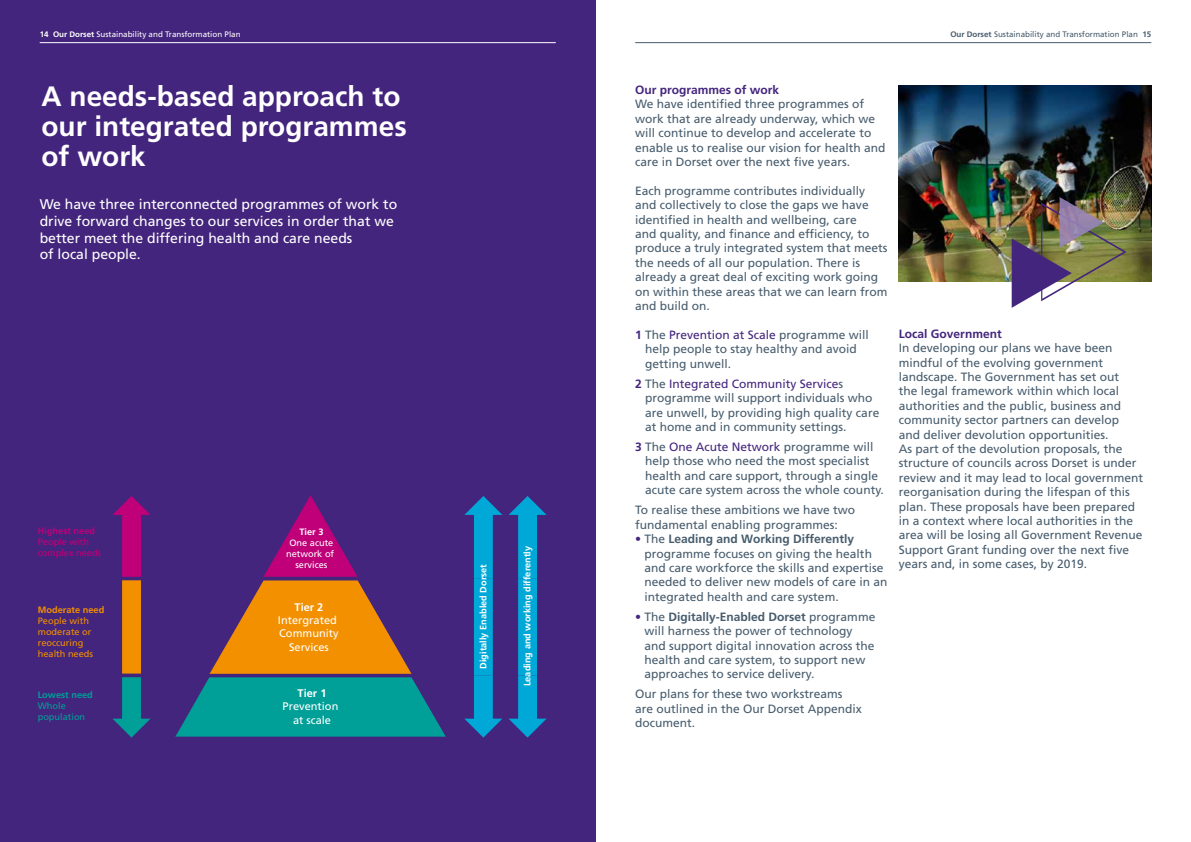
<style>
.page{position:relative;width:1191px;height:842px;background:#fff}
.page>*{position:absolute;margin:0;border:0;box-sizing:border-box;transform-origin:0 0}
.t1{font:700 28px/30px "Frutiger LT Std";color:#fff}
.t2{font:14px/16.8px "Frutiger LT Std";color:#fff}
.t3{font:12px/14.4px "Frutiger LT Std";color:#475c6d}
.t4{font:700 12px "Frutiger LT Std";color:#44257d}
.t5{font:11px/13.2px "Frutiger LT Std";color:#fff;text-align:center}
.t6{font:700 11px "Frutiger LT Std";color:#fff}
.t7{font:700 9.2px "Frutiger LT Std";color:#fff}
.t8{font:9.2px/11px "Frutiger LT Std";color:#f39000}
.t9{font:9.2px/11px "Frutiger LT Std";color:#fff;text-align:center}
.t10{font:9.2px/11px "Frutiger LT Std";color:#bf0078}
.t11{font:9.2px/11px "Frutiger LT Std";color:#009f98}
.t12{font:700 9.2px "Frutiger LT Std";color:#f39000}
.t13{font:700 9.2px "Frutiger LT Std";color:#bf0078}
.t14{font:700 9.2px "Frutiger LT Std";color:#009f98}
.t15{font:8px "Frutiger LT Std";color:#fff}
.t16{font:8px "Frutiger LT Std";color:#475c6d}
.s1{font-weight:700}
.s2{font-weight:700;color:#44257d}
.s3{color:#44257d}
</style>
<div class="page">
<div style="left:0;top:0;width:595px;height:842px;background:#44257d"></div>
<hr style="left:635px;top:42px;width:516px;height:1px;background:#475c6d">
<hr style="left:40px;top:42px;width:516px;height:1px;background:#fff">
<svg style="left:175px;top:495px;width:271px;height:242px"></svg>
<svg style="left:112px;top:677px;width:38px;height:61px"></svg>
<svg style="left:112px;top:496px;width:38px;height:81px"></svg>
<div style="left:122px;top:580px;width:19px;height:93px;background:#f39000"></div>
<svg style="left:464px;top:675px;width:38px;height:63px"></svg>
<svg style="left:464px;top:496px;width:38px;height:82px"></svg>
<div style="left:474px;top:578px;width:19px;height:97px;background:#00a8d7"></div>
<svg style="left:508px;top:675px;width:38px;height:63px"></svg>
<svg style="left:508px;top:496px;width:38px;height:82px"></svg>
<div style="left:518px;top:578px;width:19px;height:97px;background:#00a8d7"></div>
<img style="left:899px;top:85px;width:252px;height:196px">
<img style="left:1011px;top:197px;width:115px;height:111px">
<p class="t15" style="left:40px;top:30px;width:202px"><span class="s1">14 Our Dorset</span> Sustainability and Transformation Plan</p>
<p class="t16" style="left:950px;top:30px;width:202px"><span class="s1">Our Dorset</span> Sustainability and Transformation Plan <span class="s1">15</span></p>
<h1 class="t1" style="left:42px;top:81px;width:367px">A needs-based approach to our integrated programmes of work</h1>
<p class="t2" style="left:40px;top:196px;width:359px">We have three interconnected programmes of work to drive forward changes to our services in order that we better meet the differing health and care needs<br>of local people.</p>
<p class="t13" style="left:38px;top:525px;width:59px">Highest need</p>
<p class="t10" style="left:38px;top:536px;width:65px">People with complex needs</p>
<p class="t12" style="left:38px;top:604px;width:68px">Moderate need</p>
<p class="t8" style="left:38px;top:615px;width:57px">People with moderate or reoccuring health needs</p>
<p class="t14" style="left:38px;top:689px;width:57px">Lowest need</p>
<p class="t11" style="left:38px;top:700px;width:49px">Whole population</p>
<p class="t7" style="left:299px;top:526px;width:26px">Tier 3</p>
<p class="t9" style="left:286px;top:537px;width:50px">One acute network of services</p>
<p class="t6" style="left:294px;top:601px;width:30px">Tier 2</p>
<p class="t5" style="left:278px;top:614px;width:62px">Intergrated<br>Community<br>Services</p>
<p class="t6" style="left:298px;top:687px;width:30px">Tier 1</p>
<p class="t5" style="left:282px;top:700px;width:57px">Prevention at scale</p>
<p class="t7" style="left:478px;top:669px;width:106px;rotate:-90deg">Digitally Enabled Dorset</p>
<p class="t7" style="left:522px;top:686px;width:142px;rotate:-90deg">Leading and working differently</p>
<p class="t4" style="left:635px;top:83px;width:145px">Our programmes of work</p>
<p class="t3" style="left:635px;top:97px;width:252px">We have identified three programmes of work that are already underway, which we will continue to develop and accelerate to enable us to realise our vision for health and care in Dorset over the next five years.</p>
<p class="t3" style="left:635px;top:184px;width:254px">Each programme contributes individually and collectively to close the gaps we have identified in health and wellbeing, care<br>and quality, and finance and efficiency, to produce a truly integrated system that meets the needs of all our population. There is already a great deal of exciting work going on within these areas that we can learn from and build on.</p>
<p class="t3" style="left:645px;top:328px;width:225px;text-indent:-10px"><span class="s2">1</span> The <span class="s3">Prevention at Scale</span> programme will help people to stay healthy and avoid getting unwell.</p>
<p class="t3" style="left:645px;top:376px;width:236px;text-indent:-10px"><span class="s2">2</span> The <span class="s3">Integrated Community Service</span>s programme will support individuals who are unwell, by providing high quality care at home and in community settings.</p>
<p class="t3" style="left:645px;top:440px;width:240px;text-indent:-10px"><span class="s2">3</span> The <span class="s3">One Acute Network</span> programme will help those who need the most specialist health and care support, through a single acute care system across the whole county.</p>
<p class="t3" style="left:635px;top:503px;width:221px">To realise these ambitions we have two fundamental enabling programmes:</p>
<p class="t3" style="left:644px;top:532px;width:244px;text-indent:-9px"><span class="s3">•</span> The <span class="s1">Leading and Working Differently </span>programme focuses on giving the health and care workforce the skills and expertise needed to deliver new models of care in an integrated health and care system.</p>
<p class="t3" style="left:644px;top:609px;width:232px;text-indent:-9px"><span class="s3">•</span> The <span class="s1">Digitally-Enabled Dorset</span> programme will harness the power of technology and support digital innovation across the health and care system, to support new approaches to service delivery.</p>
<p class="t3" style="left:635px;top:687px;width:228px">Our plans for these two workstreams are outlined in the Our Dorset Appendix document.</p>
<p class="t4" style="left:899px;top:327px;width:104px">Local Government</p>
<p class="t3" style="left:899px;top:341px;width:246px">In developing our plans we have been mindful of the evolving government landscape. The Government has set out<br>the legal framework within which local authorities and the public, business and community sector partners can develop and deliver devolution opportunities.<br>As part of the devolution proposals, the structure of councils across Dorset is under review and it may lead to local government reorganisation during the lifespan of this plan. These proposals have been prepared in a context where local authorities in the area will be losing all Government Revenue Support Grant funding over the next five years and, in some cases, by 2019.</p>
</div>
